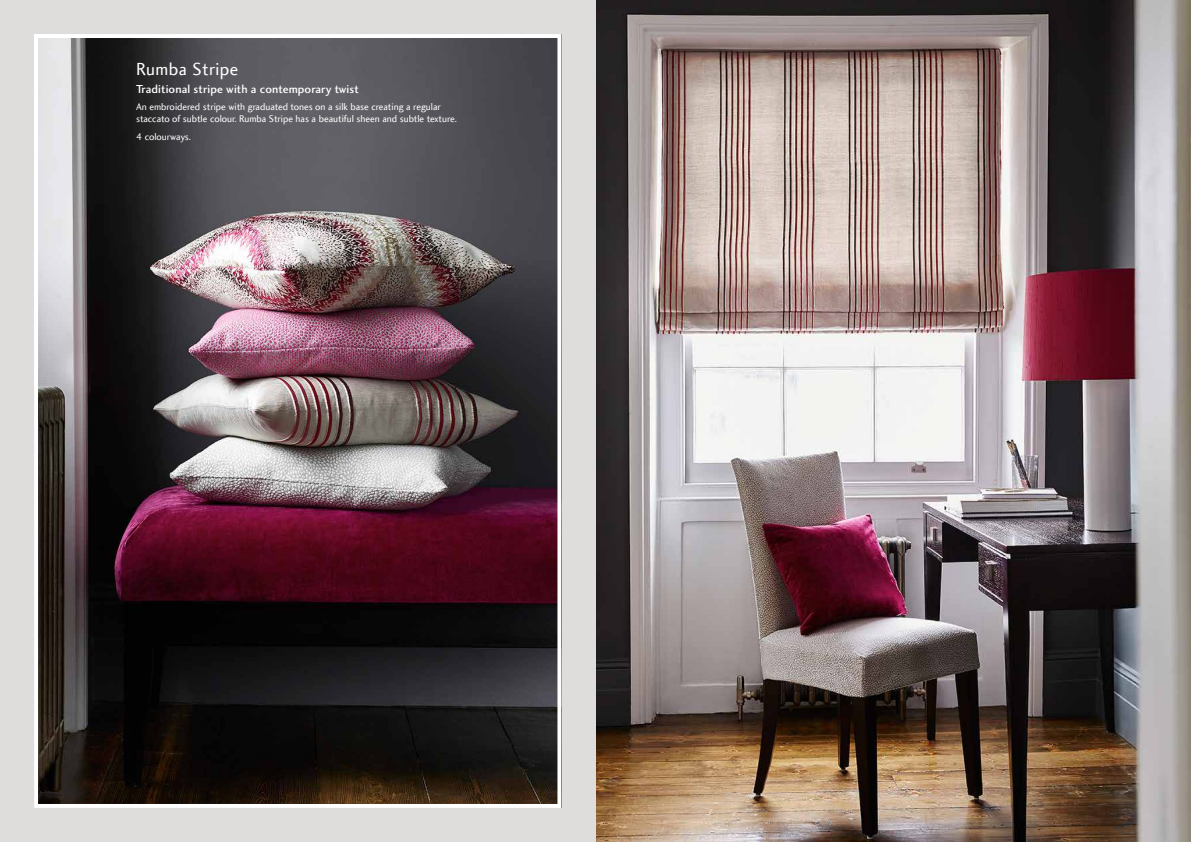
<style>
.page{position:relative;width:1191px;height:842px;background:#fff}
.page>*{position:absolute;margin:0;border:0;box-sizing:border-box;transform-origin:0 0}
.t1{font:18px "Charlotte Sans Com";letter-spacing:.025em;color:#fff}
.t2{font:12px "Charlotte Sans Medium Plain";letter-spacing:.01em;color:#fff}
.t3{font:10px/12px "Charlotte Sans Com";color:#fff}
</style>
<div class="page">
<img style="left:595px;top:0;width:596px;height:842px">
<div style="left:0;top:0;width:595px;height:842px;background:linear-gradient(to right,#dedddc,#dedddc)"></div>
<img style="left:39px;top:39px;width:517px;height:764px">
<div style="left:34px;top:34px;width:527px;height:774px;border:4px solid #fff"></div>
<h1 class="t1" style="left:136px;top:59px;width:104px">Rumba Stripe</h1>
<p class="t2" style="left:136px;top:82px;width:224px">Traditional stripe with a contemporary twist</p>
<p class="t3" style="left:136px;top:101px;width:322px">An embroidered stripe with graduated tones on a silk base creating a regular staccato of subtle colour. Rumba Stripe has a beautiful sheen and subtle texture.</p>
<p class="t3" style="left:136px;top:131px;width:56px">4 colourways.</p>
</div>
